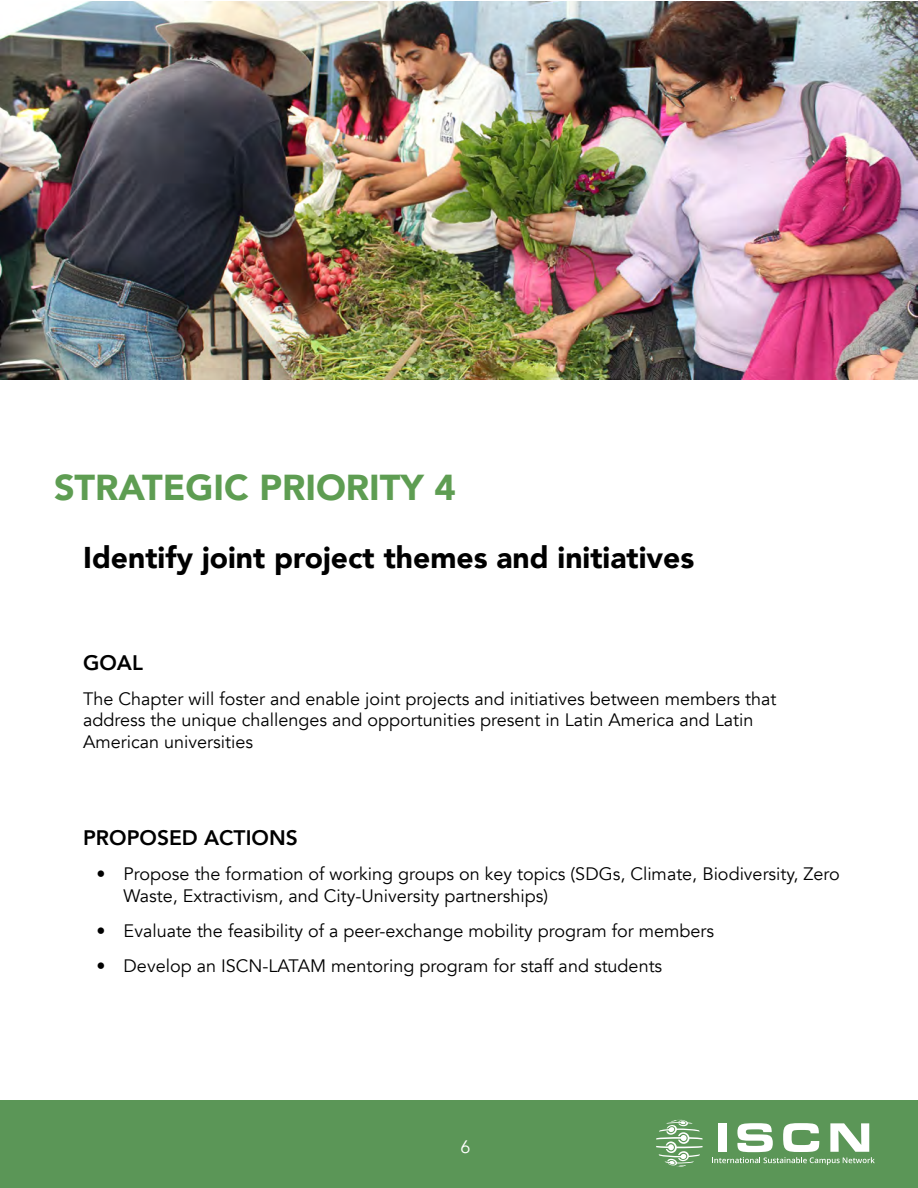
<style>
.page{position:relative;width:918px;height:1188px;background:#fff}
.page>*{position:absolute;margin:0;border:0;box-sizing:border-box;transform-origin:0 0}
.t1{font:900 36px "Avenir";color:#5e9d52}
.t2{font:900 30px "Avenir";color:#000}
.t3{font:800 21px "Avenir";color:#000}
.t4{font:18px/21.6px "Avenir";color:#000}
.t5{font:18px "Avenir";color:#fff}
</style>
<div class="page">
<div style="left:0;top:1101px;width:918px;height:87px;background:#5b9657"></div>
<svg style="left:656px;top:1120px;width:47px;height:47px"></svg>
<svg style="left:712px;top:1123px;width:163px;height:42px"></svg>
<img style="left:0;top:1px;width:918px;height:378px">
<h1 class="t1" style="left:54px;top:457px;width:403px">STRATEGIC PRIORITY 4</h1>
<h2 class="t2" style="left:83px;top:532px;width:613px">Identify joint project themes and initiatives</h2>
<p class="t3" style="left:83px;top:646px;width:61px">GOAL</p>
<p class="t4" style="left:83px;top:688px;width:695px">The Chapter will foster and enable joint projects and initiatives between members that address the unique challenges and opportunities present in Latin America and Latin<br>American universities</p>
<p class="t3" style="left:83px;top:821px;width:216px">PROPOSED ACTIONS</p>
<p class="t4" style="left:124px;top:863px;width:718px;text-indent:-27px">• Propose the formation of working groups on key topics (SDGs, Climate, Biodiversity, Zero<br>Waste, Extractivism, and City-University partnerships)</p>
<p class="t4" style="left:97px;top:920px;width:619px">• Evaluate the feasibility of a peer-exchange mobility program for members</p>
<p class="t4" style="left:97px;top:955px;width:567px">• Develop an ISCN-LATAM mentoring program for staff and students</p>
<p class="t5" style="left:460px;top:1136px;width:12px">6</p>
</div>
